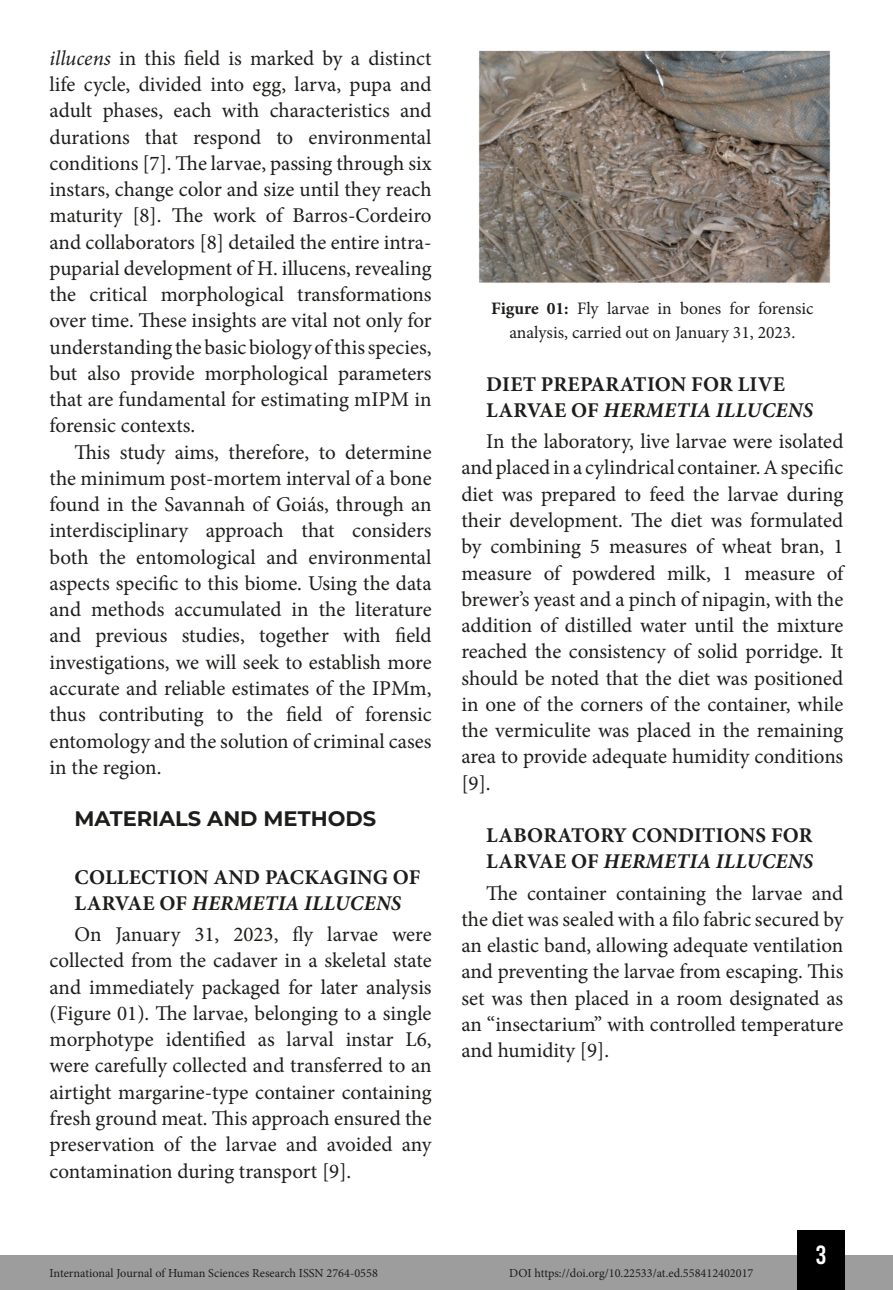
<style>
.page{position:relative;width:893px;height:1290px;background:#fff}
.page>*{position:absolute;margin:0;border:0;box-sizing:border-box;transform-origin:0 0}
.t1{font:26.25px "Bebas Kai";color:#fff}
.t2{font:21px/26.2px "Minion Pro";color:#1d1d1b;text-align:justify}
.t3{font:700 21px/26.2px "Minion Pro";letter-spacing:.01em;color:#1d1d1b}
.t4{font:700 21px "Montserrat";color:#1d1d1b}
.t5{font:17.5px/24.5px "Minion Pro";color:#1d1d1b;text-align:center}
.t6{font:12.25px "Minion Pro";color:#1d1d1b}
.s1{font-style:italic}
.s2{font-weight:700}
</style>
<div class="page">
<div style="left:0;top:1255px;width:893px;height:35px;background:#9d9d9d"></div>
<div style="left:797px;top:1230px;width:48px;height:60px;background:#000"></div>
<img style="left:479px;top:50px;width:352px;height:233px">
<p class="t2" style="left:50px;top:45px;width:384px"><span class="s1">illucens</span> in this field is marked by a distinct life cycle, divided into egg, larva, pupa and adult phases, each with characteristics and durations that respond to environmental conditions [7]. The larvae, passing through six instars, change color and size until they reach maturity [8]. The work of Barros-Cordeiro and collaborators [8] detailed the entire intra&shy;puparial development of H. illucens, revealing the critical morphological transformations over time. These insights are vital not only for understanding the basic biology of this species, but also provide morphological parameters that are fundamental for estimating mIPM in forensic contexts.</p>
<p class="t2" style="left:50px;top:439px;width:383px;text-indent:25px">This study aims, therefore, to determine the minimum post-mortem interval of a bone found in the Savannah of Goiás, through an interdisciplinary approach that considers both the entomological and environmental aspects specific to this biome. Using the data and methods accumulated in the literature and previous studies, together with field investigations, we will seek to establish more accurate and reliable estimates of the IPMm, thus contributing to the field of forensic entomology and the solution of criminal cases in the region.</p>
<p class="t4" style="left:74px;top:804px;width:303px">MATERIALS AND METHODS</p>
<p class="t3" style="left:75px;top:863px;width:347px">COLLECTION AND PACKAGING OF<br>LARVAE OF <span class="s1">HERMETIA ILLUCENS</span></p>
<p class="t2" style="left:50px;top:921px;width:384px;text-indent:25px">On January 31, 2023, fly larvae were collected from the cadaver in a skeletal state and immediately packaged for later analysis (Figure 01). The larvae, belonging to a single morphotype identified as larval instar L6, were carefully collected and transferred to an airtight margarine-type container containing fresh ground meat. This approach ensured the preservation of the larvae and avoided any contamination during transport [9].</p>
<p class="t5" style="left:491px;top:296px;width:324px"><span class="s2">Figure 01:</span> Fly larvae in bones for forensic analysis, carried out on January 31, 2023.</p>
<p class="t3" style="left:486px;top:371px;width:328px">DIET PREPARATION FOR LIVE<br>LARVAE OF <span class="s1">HERMETIA ILLUCENS</span></p>
<p class="t2" style="left:461px;top:428px;width:384px;text-indent:25px">In the laboratory, live larvae were isolated and placed in a cylindrical container. A specific diet was prepared to feed the larvae during their development. The diet was formulated by combining 5 measures of wheat bran, 1 measure of powdered milk, 1 measure of brewer’s yeast and a pinch of nipagin, with the addition of distilled water until the mixture reached the consistency of solid porridge. It should be noted that the diet was positioned in one of the corners of the container, while the vermiculite was placed in the remaining area to provide adequate humidity conditions [9].</p>
<p class="t3" style="left:486px;top:822px;width:328px">LABORATORY CONDITIONS FOR<br>LARVAE OF <span class="s1">HERMETIA ILLUCENS</span></p>
<p class="t2" style="left:461px;top:880px;width:383px;text-indent:25px">The container containing the larvae and the diet was sealed with a filo fabric secured by an elastic band, allowing adequate ventilation and preventing the larvae from escaping. This set was then placed in a room designated as an “insectarium” with controlled temperature and humidity [9].</p>
<p class="t1" style="left:816px;top:1241px;width:12px">3</p>
<p class="t6" style="left:50px;top:1265px;width:330px">International Journal of Human Sciences Research ISSN 2764-0558</p>
<p class="t6" style="left:509px;top:1265px;width:246px">DOI https://doi.org/10.22533/at.ed.558412402017</p>
</div>
